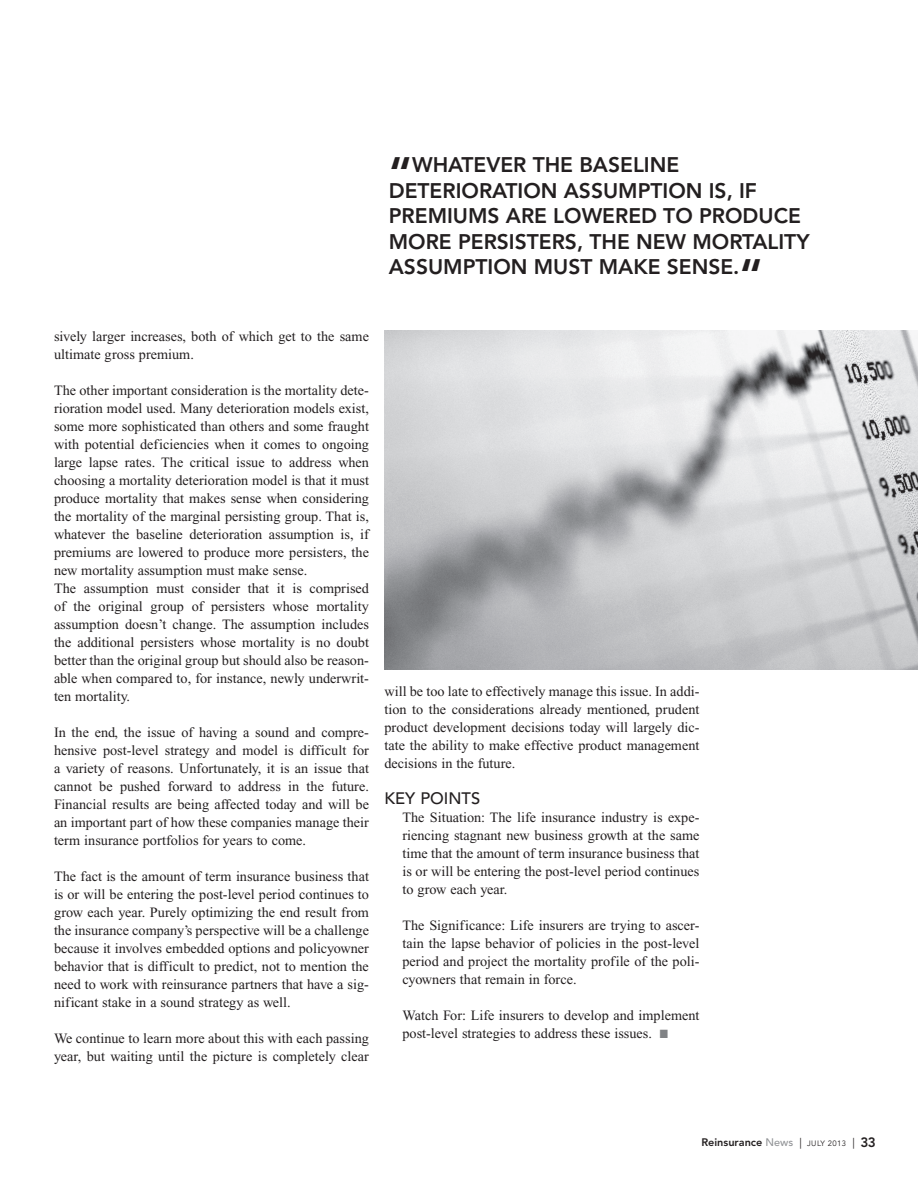
<style>
.page{position:relative;width:918px;height:1188px;background:#fff}
.page>*{position:absolute;margin:0;border:0;box-sizing:border-box;transform-origin:0 0}
.pull_quote{font:800 21px/25.5px "Avenir LT Std";color:#231f20}
.Body_no_indent{font:500 16.5px "Avenir LT Std";color:#231f20}
.Body_no_indent-2{font:14.25px/18px "Times New Roman";color:#231f20;text-align:justify}
.t1{font:800 10.8px "Avenir LT Std";color:#231f20}
.s1{font-size:45px}
.s2{color:#808285}
.s3{font-weight:500;color:#939598}
.s4{font-weight:400}
.s5{font-weight:400;font-size:7.8px}
.s6{font-size:13.5px}
</style>
<div class="page">
<img style="left:384px;top:330px;width:534px;height:340px">
<p class="pull_quote" style="left:389px;top:152px;width:422px"><span class="s1">“</span>WHATEVER THE BASELINE<br>DETERIORATION ASSUMPTION IS, IF<br>PREMIUMS ARE LOWERED TO PRODUCE<br>MORE PERSISTERS, THE NEW MORTALITY<br>ASSUMPTION MUST MAKE SENSE.<span class="s1">“</span></p>
<p class="Body_no_indent-2" style="left:54px;top:327px;width:317px">sively larger increases, both of which get to the same ultimate gross premium.</p>
<p class="Body_no_indent-2" style="left:54px;top:381px;width:317px">The other important consideration is the mortality dete&shy;rioration model used. Many deterioration models exist, some more sophisticated than others and some fraught with potential deficiencies when it comes to ongoing large lapse rates. The critical issue to address when choosing a mortality deterioration model is that it must produce mortality that makes sense when considering the mortality of the marginal persisting group. That is, whatever the baseline deterioration assumption is, if premiums are lowered to produce more persisters, the new mortality assumption must make sense.</p>
<p class="Body_no_indent-2" style="left:54px;top:579px;width:317px">The assumption must consider that it is comprised of the original group of persisters whose mortality assumption doesn’t change. The assumption includes the additional persisters whose mortality is no doubt better than the original group but should also be reason&shy;able when compared to, for instance, newly underwrit&shy;ten mortality.</p>
<p class="Body_no_indent-2" style="left:54px;top:723px;width:317px">In the end, the issue of having a sound and compre&shy;hensive post-level strategy and model is difficult for a variety of reasons. Unfortunately, it is an issue that cannot be pushed forward to address in the future.<br>Financial results are being affected today and will be an important part of how these companies manage their term insurance portfolios for years to come.</p>
<p class="Body_no_indent-2" style="left:54px;top:867px;width:317px">The fact is the amount of term insurance business that is or will be entering the post-level period continues to grow each year. Purely optimizing the end result from the insurance company’s perspective will be a challenge because it involves embedded options and policyowner behavior that is difficult to predict, not to mention the need to work with reinsurance partners that have a sig&shy;nificant stake in a sound strategy as well.</p>
<p class="Body_no_indent-2" style="left:54px;top:1029px;width:316px">We continue to learn more about this with each passing year, but waiting until the picture is completely clear</p>
<p class="Body_no_indent-2" style="left:384px;top:682px;width:317px">will be too late to effectively manage this issue. In addi&shy;tion to the considerations already mentioned, prudent product development decisions today will largely dic&shy;tate the ability to make effective product management decisions in the future.</p>
<p class="Body_no_indent" style="left:384px;top:789px;width:97px">KEY POINTS</p>
<p class="Body_no_indent-2" style="left:402px;top:808px;width:299px">The Situation: The life insurance industry is expe&shy;riencing stagnant new business growth at the same time that the amount of term insurance business that is or will be entering the post-level period continues to grow each year.</p>
<p class="Body_no_indent-2" style="left:402px;top:916px;width:299px">The Significance: Life insurers are trying to ascer&shy;tain the lapse behavior of policies in the post-level period and project the mortality profile of the poli&shy;cyowners that remain in force.</p>
<p class="Body_no_indent-2" style="left:402px;top:1006px;width:299px">Watch For: Life insurers to develop and implement post-level strategies to address these issues. <span class="s2">■</span></p>
<p class="t1" style="left:701px;top:1136px;width:176px">Reinsurance <span class="s3">News</span> <span class="s4">|</span> <span class="s5">JULY 2013</span> <span class="s4">|</span> <span class="s6">33</span></p>
</div>
